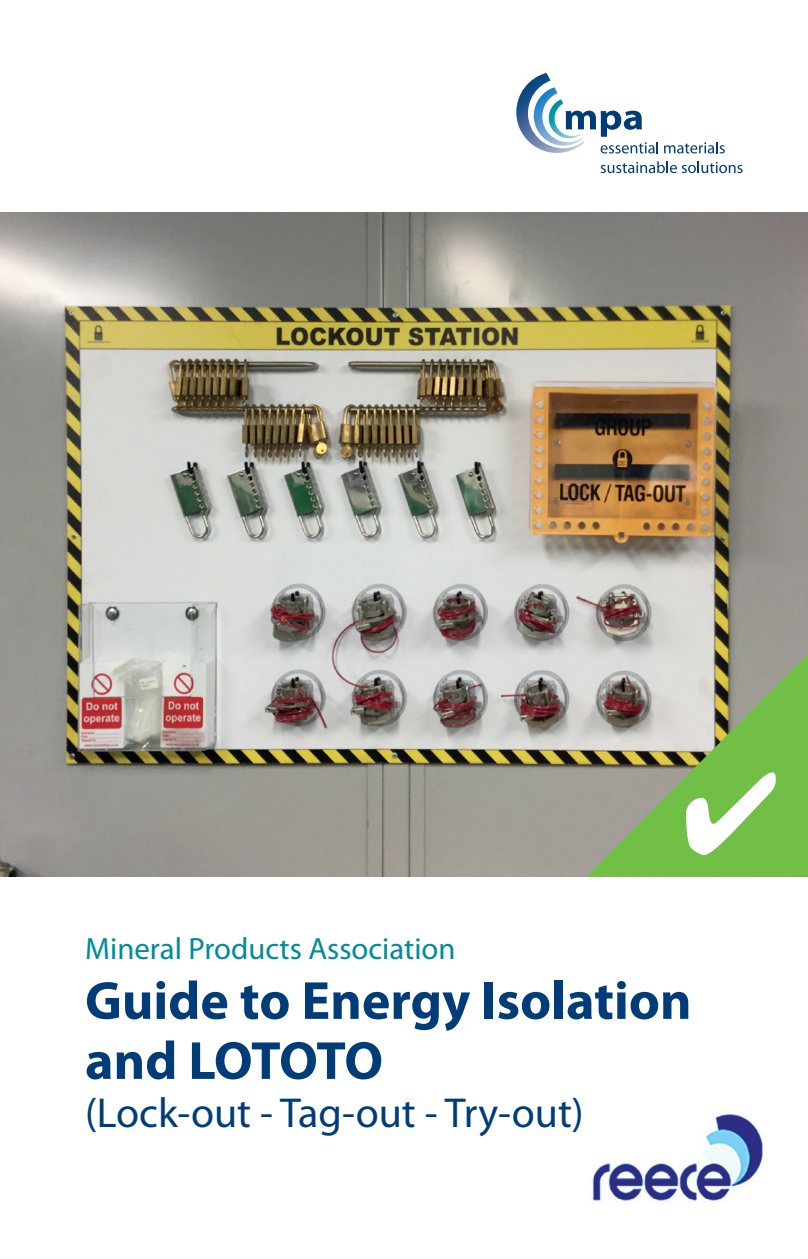
<style>
.page{position:relative;width:808px;height:1259px;background:#fff}
.page>*{position:absolute;margin:0;border:0;box-sizing:border-box;transform-origin:0 0}
.t1{font:700 54px/60px "Myriad Pro";color:#003d78}
.t2{font:42px "Myriad Pro";color:#003d78}
.t3{font:30.9px "Myriad Pro";color:#008b98}
</style>
<div class="page">
<img style="left:592px;top:1113px;width:171px;height:88px">
<img style="left:0;top:213px;width:808px;height:663px">
<svg style="left:585px;top:654px;width:223px;height:222px;background:#95b178"></svg>
<svg style="left:516px;top:73px;width:142px;height:80px"></svg>
<svg style="left:664px;top:142px;width:61px;height:11px"></svg>
<svg style="left:601px;top:161px;width:141px;height:12px"></svg>
<div style="left:686px;top:771px;width:90px;height:84px;background:#71bf44"></div>
<p class="t3" style="left:85px;top:931px;width:372px">Mineral Products Association</p>
<p class="t1" style="left:85px;top:971px;width:608px">Guide to Energy Isolation and LOTOTO</p>
<p class="t2" style="left:85px;top:1090px;width:500px">(Lock-out - Tag-out - Try-out)</p>
</div>
